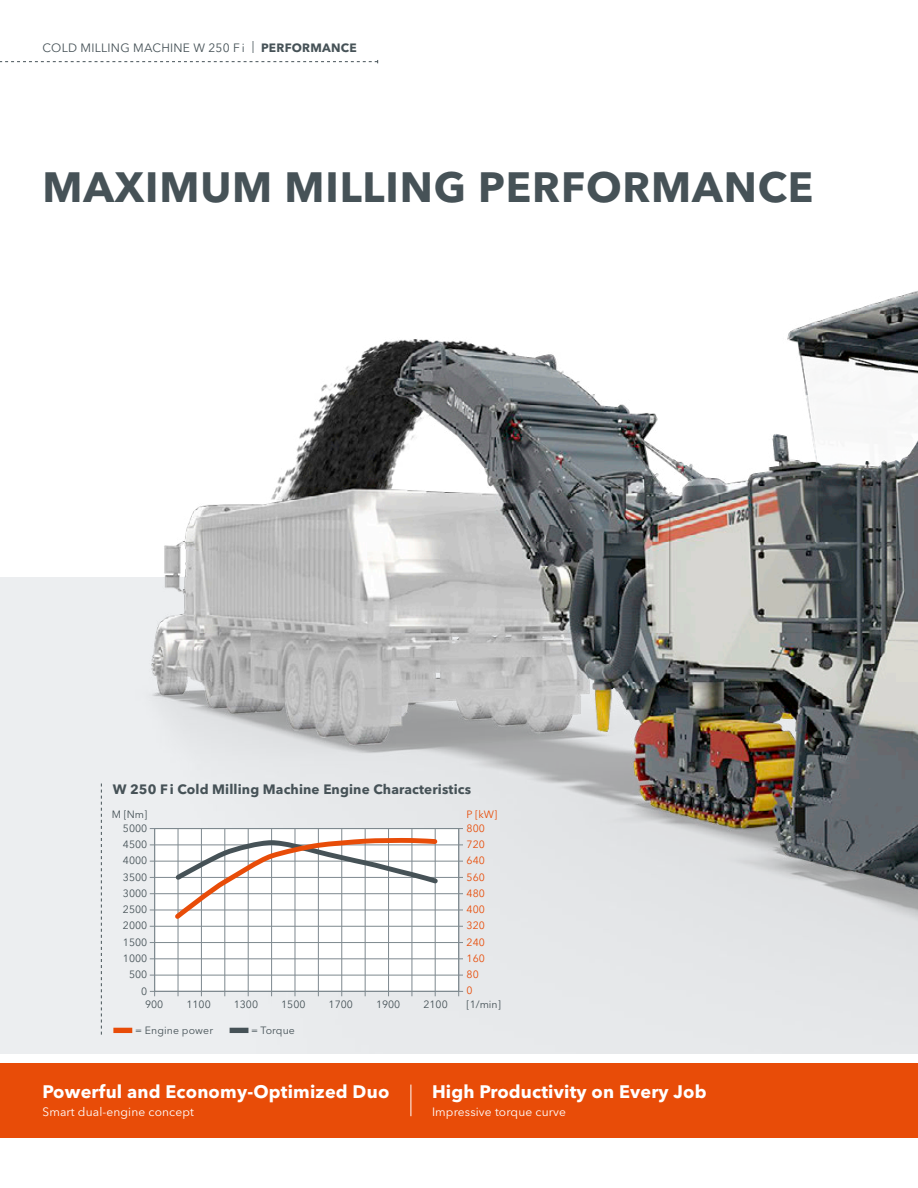
<style>
.page{position:relative;width:918px;height:1188px;background:#fff}
.page>*{position:absolute;margin:0;border:0;box-sizing:border-box;transform-origin:0 0}
.t1{font:700 42px "Avenir Next LT Pro";letter-spacing:.02em;color:#465257}
.t2{font:700 18px "Avenir Next LT Pro";letter-spacing:.01em;color:#fff}
.t3{font:700 13.5px "Avenir Next LT Pro";letter-spacing:.01em;color:#465257}
.t4{font:12px "Avenir Next LT Pro";letter-spacing:.01em;color:#fff}
.t5{font:12px "Avenir Next LT Pro";letter-spacing:.02em;color:#465257}
.t6{font:10.5px "Avenir Next LT Pro";color:#465257}
.t7{font:10.5px "Avenir Next LT Pro";color:#e84c08}
.s1{font-weight:700}
</style>
<div class="page">
<div style="left:0;top:578px;width:918px;height:476px;background:#eceef0"></div>
<img style="left:121px;top:291px;width:797px;height:742px">
<div style="left:155px;top:829px;width:304px;height:162px;background:#fff"></div>
<hr style="left:150px;top:991px;width:313px;height:1px;background:#7e898f">
<div style="left:154px;top:828px;width:305px;height:164px;border:1px solid #7e898f"></div>
<hr style="left:154px;top:829px;width:1px;height:167px;background:#7e898f">
<hr style="left:178px;top:829px;width:1px;height:167px;background:#7e898f">
<hr style="left:201px;top:829px;width:1px;height:167px;background:#7e898f">
<hr style="left:224px;top:829px;width:1px;height:167px;background:#7e898f">
<hr style="left:248px;top:829px;width:1px;height:167px;background:#7e898f">
<hr style="left:271px;top:829px;width:1px;height:167px;background:#7e898f">
<hr style="left:295px;top:829px;width:1px;height:167px;background:#7e898f">
<hr style="left:318px;top:829px;width:1px;height:167px;background:#7e898f">
<hr style="left:341px;top:829px;width:1px;height:167px;background:#7e898f">
<hr style="left:365px;top:829px;width:1px;height:167px;background:#7e898f">
<hr style="left:388px;top:829px;width:1px;height:167px;background:#7e898f">
<hr style="left:412px;top:829px;width:1px;height:167px;background:#7e898f">
<hr style="left:150px;top:975px;width:313px;height:1px;background:#7e898f">
<hr style="left:150px;top:942px;width:313px;height:1px;background:#7e898f">
<hr style="left:150px;top:926px;width:313px;height:1px;background:#7e898f">
<hr style="left:150px;top:893px;width:313px;height:1px;background:#7e898f">
<hr style="left:150px;top:861px;width:313px;height:1px;background:#7e898f">
<hr style="left:150px;top:910px;width:313px;height:1px;background:#7e898f">
<hr style="left:150px;top:958px;width:313px;height:1px;background:#7e898f">
<hr style="left:150px;top:877px;width:313px;height:1px;background:#7e898f">
<hr style="left:150px;top:828px;width:313px;height:1px;background:#7e898f">
<hr style="left:150px;top:845px;width:313px;height:1px;background:#7e898f">
<hr style="left:435px;top:829px;width:1px;height:167px;background:#7e898f">
<hr style="left:458px;top:829px;width:1px;height:167px;background:#7e898f">
<svg style="left:173px;top:835px;width:267px;height:86px"></svg>
<div style="left:113px;top:1028px;width:19px;height:5px;background:#e84c08"></div>
<div style="left:230px;top:1028px;width:18px;height:5px;background:#465257"></div>
<svg style="left:101px;top:784px;width:1px;height:251px"></svg>
<div style="left:0;top:1063px;width:918px;height:74px;background:#e84c08"></div>
<hr style="left:411px;top:1085px;width:1px;height:31px;background:#fff">
<svg style="left:0;top:60px;width:378px;height:3px"></svg>
<p class="t5" style="left:43px;top:40px;width:316px">COLD MILLING MACHINE W 250 F i | <span class="s1">PERFORMANCE</span></p>
<h1 class="t1" style="left:43px;top:161px;width:772px">MAXIMUM MILLING PERFORMANCE</h1>
<p class="t3" style="left:113px;top:781px;width:360px">W 250 F i Cold Milling Machine Engine Characteristics</p>
<p class="t6" style="left:112px;top:808px;width:37px">M [Nm]</p>
<p class="t6" style="left:123px;top:838px;width:26px">4500</p>
<p class="t6" style="left:123px;top:822px;width:26px">5000</p>
<p class="t7" style="left:467px;top:808px;width:32px">P [kW]</p>
<p class="t7" style="left:467px;top:838px;width:20px">720</p>
<p class="t7" style="left:467px;top:822px;width:20px">800</p>
<p class="t6" style="left:123px;top:854px;width:26px">4000</p>
<p class="t7" style="left:467px;top:854px;width:20px">640</p>
<p class="t6" style="left:123px;top:871px;width:26px">3500</p>
<p class="t7" style="left:467px;top:871px;width:20px">560</p>
<p class="t6" style="left:123px;top:887px;width:26px">3000</p>
<p class="t7" style="left:467px;top:887px;width:20px">480</p>
<p class="t6" style="left:123px;top:903px;width:26px">2500</p>
<p class="t7" style="left:467px;top:903px;width:20px">400</p>
<p class="t6" style="left:123px;top:919px;width:26px">2000</p>
<p class="t7" style="left:467px;top:919px;width:20px">320</p>
<p class="t6" style="left:123px;top:936px;width:26px">1500</p>
<p class="t7" style="left:467px;top:936px;width:20px">240</p>
<p class="t6" style="left:123px;top:952px;width:26px">1000</p>
<p class="t7" style="left:467px;top:952px;width:20px">160</p>
<p class="t6" style="left:129px;top:968px;width:20px">500</p>
<p class="t7" style="left:467px;top:968px;width:14px">80</p>
<p class="t6" style="left:141px;top:985px;width:8px">0</p>
<p class="t7" style="left:467px;top:985px;width:8px">0</p>
<p class="t6" style="left:145px;top:998px;width:20px">900</p>
<p class="t6" style="left:186px;top:998px;width:26px">1100</p>
<p class="t6" style="left:234px;top:998px;width:26px">1300</p>
<p class="t6" style="left:281px;top:998px;width:26px">1500</p>
<p class="t6" style="left:329px;top:998px;width:26px">1700</p>
<p class="t6" style="left:376px;top:998px;width:26px">1900</p>
<p class="t6" style="left:423px;top:998px;width:26px">2100</p>
<p class="t6" style="left:467px;top:998px;width:36px">[1/min]</p>
<p class="t6" style="left:135px;top:1024px;width:79px">= Engine power</p>
<p class="t6" style="left:251px;top:1024px;width:45px">= Torque</p>
<h2 class="t2" style="left:43px;top:1081px;width:348px">Powerful and Economy-Optimized Duo</h2>
<p class="t4" style="left:43px;top:1105px;width:153px">Smart dual-engine concept</p>
<h2 class="t2" style="left:432px;top:1080px;width:276px">High Productivity on Every Job</h2>
<p class="t4" style="left:432px;top:1104px;width:136px">Impressive torque curve</p>
</div>
